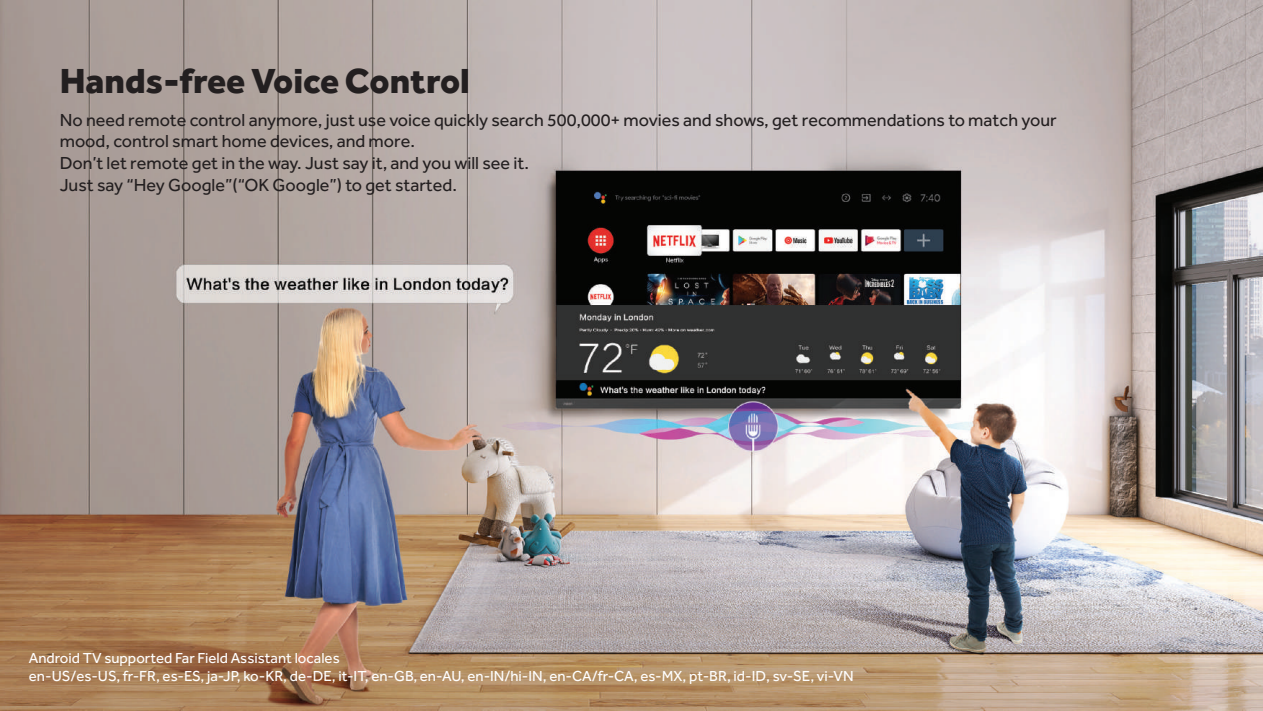
<style>
.page{position:relative;width:1263px;height:711px;background:#fff}
.page>*{position:absolute;margin:0;border:0;box-sizing:border-box;transform-origin:0 0}
.t1{font:800 36px "Effra";color:#231f20}
.t2{font:18px/21.6px "Effra";color:#231f20}
.t3{font:15px/18px "Effra";color:#fff}
</style>
<div class="page">
<img style="left:0;top:0;width:1263px;height:710px">
<h1 class="t1" style="left:60px;top:59px;width:412px">Hands-free Voice Control</h1>
<p class="t2" style="left:60px;top:109px;width:998px">No need remote control anymore, just use voice quickly search 500,000+ movies and shows, get recommendations to match your mood, control smart home devices, and more.<br>Don’t let remote get in the way. Just say it, and you will see it.<br>Just say “Hey Google”(“OK Google”) to get started.</p>
<p class="t3" style="left:29px;top:648px;width:826px">Android TV supported Far Field Assistant locales<br>en-US/es-US, fr-FR, es-ES, ja-JP, ko-KR, de-DE, it-IT, en-GB, en-AU, en-IN/hi-IN, en-CA/fr-CA, es-MX, pt-BR, id-ID, sv-SE, vi-VN</p>
</div>
